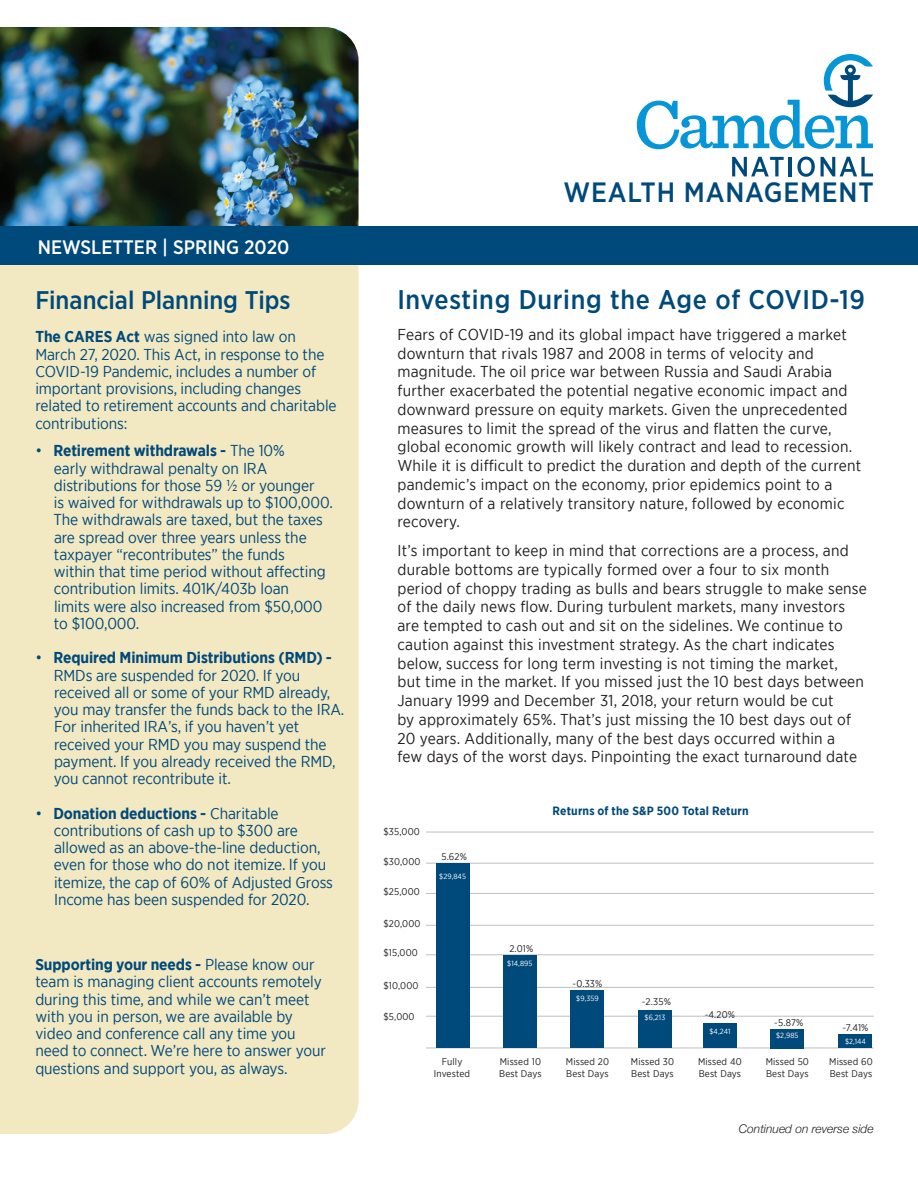
<style>
.page{position:relative;width:918px;height:1188px;background:#fff}
.page>*{position:absolute;margin:0;border:0;box-sizing:border-box;transform-origin:0 0}
.t1{font:500 27.9px "Gotham Narrow";letter-spacing:.03em;color:#00497b}
.t2{font:500 27px "Gotham Narrow";letter-spacing:.025em;color:#00497b}
.t3{font:500 25.5px "Gotham Narrow";color:#00497b}
.t4{font:500 19.5px "Gotham Narrow";color:#fff}
.t5{font:15.75px/17.2px "Gotham Narrow";letter-spacing:-.005em;color:#00497b}
.t6{font:15.75px/18.8px "Gotham Narrow";letter-spacing:.015em;color:#231f20}
.t7{font:700 12px "Gotham Narrow";letter-spacing:.015em;color:#00497b}
.t8{font:italic 300 12px "Helvetica Neue";color:#231f20}
.t9{font:9.75px/11.7px "Gotham Narrow";letter-spacing:.015em;color:#231f20}
.t10{font:7.5px "Gotham Narrow";letter-spacing:.015em;color:#fff}
.s1{font-weight:700}
</style>
<div class="page">
<img style="left:0;top:27px;width:359px;height:199px">
<div style="left:0;top:265px;width:359px;height:869px;background:#f2e8c1"></div>
<div style="left:0;top:226px;width:918px;height:39px;background:#00497b"></div>
<svg style="left:637px;top:54px;width:236px;height:95px"></svg>
<svg style="left:732px;top:157px;width:52px;height:19px"></svg>
<hr style="left:788px;top:157px;width:4px;height:19px;background:#00497b">
<svg style="left:797px;top:157px;width:18px;height:20px"></svg>
<svg style="left:821px;top:157px;width:52px;height:19px"></svg>
<hr style="left:426px;top:832px;width:448px;height:1px;background:#bebfc2">
<hr style="left:426px;top:863px;width:448px;height:1px;background:#bebfc2">
<hr style="left:426px;top:893px;width:448px;height:1px;background:#bebfc2">
<hr style="left:426px;top:925px;width:448px;height:1px;background:#bebfc2">
<hr style="left:426px;top:954px;width:448px;height:1px;background:#bebfc2">
<hr style="left:426px;top:987px;width:448px;height:1px;background:#bebfc2">
<hr style="left:426px;top:1016px;width:448px;height:1px;background:#bebfc2">
<hr style="left:426px;top:1048px;width:448px;height:1px;background:#bebfc2">
<div style="left:436px;top:864px;width:33px;height:184px;background:#00497b"></div>
<div style="left:503px;top:956px;width:33px;height:92px;background:#00497b"></div>
<div style="left:571px;top:991px;width:33px;height:57px;background:#00497b"></div>
<div style="left:638px;top:1011px;width:34px;height:37px;background:#00497b"></div>
<div style="left:703px;top:1023px;width:34px;height:25px;background:#00497b"></div>
<div style="left:771px;top:1029px;width:33px;height:19px;background:#00497b"></div>
<div style="left:839px;top:1034px;width:33px;height:14px;background:#00497b"></div>
<p class="t4" style="left:38px;top:235px;width:253px">NEWSLETTER | SPRING 2020</p>
<h3 class="t3" style="left:35px;top:284px;width:257px">Financial Planning Tips</h3>
<p class="t5" style="left:35px;top:328px;width:303px"><span class="s1">The CARES Act</span> was signed into law on March 27, 2020. This Act, in response to the COVID-19 Pandemic, includes a number of important provisions, including changes related to retirement accounts and charitable contributions:</p>
<p class="t5" style="left:53px;top:442px;width:281px;text-indent:-18px">• <span class="s1">Retirement withdrawals -</span> The 10%<br>early withdrawal penalty on IRA distributions for those 59 ½ or younger<br>is waived for withdrawals up to $100,000.<br>The withdrawals are taxed, but the taxes are spread over three years unless the taxpayer “recontributes” the funds<br>within that time period without affecting contribution limits. 401K/403b loan<br>limits were also increased from $50,000 to $100,000.</p>
<p class="t5" style="left:54px;top:649px;width:292px;text-indent:-18px">• <span class="s1">Required Minimum Distributions (RMD) - </span>RMDs are suspended for 2020. If you received all or some of your RMD already, you may transfer the funds back to the IRA.<br>For inherited IRA’s, if you haven’t yet received your RMD you may suspend the payment. If you already received the RMD, you cannot recontribute it.</p>
<p class="t5" style="left:54px;top:804px;width:281px;text-indent:-19px">• <span class="s1">Donation deductions -</span> Charitable contributions of cash up to $300 are allowed as an above-the-line deduction, even for those who do not itemize. If you itemize, the cap of 60% of Adjusted Gross Income has been suspended for 2020.</p>
<p class="t5" style="left:35px;top:956px;width:292px"><span class="s1">Supporting your needs -</span> Please know our team is managing client accounts remotely during this time, and while we can’t meet with you in person, we are available by video and conference call any time you need to connect. We’re here to answer your questions and support you, as always.</p>
<h1 class="t1" style="left:564px;top:175px;width:312px">WEALTH MANAGEMENT</h1>
<h2 class="t2" style="left:397px;top:283px;width:469px">Investing During the Age of COVID-19</h2>
<p class="t6" style="left:397px;top:325px;width:465px">Fears of COVID-19 and its global impact have triggered a market downturn that rivals 1987 and 2008 in terms of velocity and magnitude. The oil price war between Russia and Saudi Arabia further exacerbated the potential negative economic impact and downward pressure on equity markets. Given the unprecedented measures to limit the spread of the virus and flatten the curve, global economic growth will likely contract and lead to recession.<br>While it is difficult to predict the duration and depth of the current pandemic’s impact on the economy, prior epidemics point to a downturn of a relatively transitory nature, followed by economic recovery.</p>
<p class="t6" style="left:397px;top:541px;width:471px">It’s important to keep in mind that corrections are a process, and durable bottoms are typically formed over a four to six month period of choppy trading as bulls and bears struggle to make sense of the daily news flow. During turbulent markets, many investors are tempted to cash out and sit on the sidelines. We continue to caution against this investment strategy. As the chart indicates below, success for long term investing is not timing the market,<br>but time in the market. If you missed just the 10 best days between January 1999 and December 31, 2018, your return would be cut<br>by approximately 65%. That’s just missing the 10 best days out of 20 years. Additionally, many of the best days occurred within a<br>few days of the worst days. Pinpointing the exact turnaround date</p>
<p class="t9" style="left:383px;top:825px;width:38px">$35,000</p>
<p class="t9" style="left:383px;top:856px;width:39px">$30,000</p>
<p class="t9" style="left:383px;top:886px;width:38px">$25,000</p>
<p class="t9" style="left:383px;top:918px;width:39px">$20,000</p>
<p class="t9" style="left:383px;top:946px;width:36px">$15,000</p>
<p class="t9" style="left:383px;top:980px;width:37px">$10,000</p>
<p class="t9" style="left:383px;top:1010px;width:33px">$5,000</p>
<p class="t9" style="left:441px;top:851px;width:27px">5.62%</p>
<p class="t10" style="left:439px;top:871px;width:28px">$29,845</p>
<p class="t7" style="left:553px;top:803px;width:198px">Returns of the S&amp;P 500 Total Return</p>
<p class="t9" style="left:509px;top:942px;width:25px">2.01%</p>
<p class="t10" style="left:507px;top:958px;width:27px">$14,895</p>
<p class="t9" style="left:573px;top:978px;width:31px">-0.33%</p>
<p class="t10" style="left:576px;top:994px;width:24px">$9,359</p>
<p class="t9" style="left:642px;top:995px;width:30px">-2.35%</p>
<p class="t10" style="left:645px;top:1013px;width:22px">$6,213</p>
<p class="t9" style="left:705px;top:1009px;width:32px">-4.20%</p>
<p class="t10" style="left:709px;top:1026px;width:22px">$4,241</p>
<p class="t9" style="left:774px;top:1016px;width:31px">-5.87%</p>
<p class="t10" style="left:776px;top:1031px;width:24px">$2,985</p>
<p class="t9" style="left:843px;top:1021px;width:27px">-7.41%</p>
<p class="t10" style="left:845px;top:1037px;width:22px">$2,144</p>
<p class="t9" style="left:434px;top:1056px;width:38px;text-align:center">Fully<br>Invested</p>
<p class="t9" style="left:499px;top:1056px;width:44px">Missed 10<br>Best Days</p>
<p class="t9" style="left:566px;top:1056px;width:45px">Missed 20<br>Best Days</p>
<p class="t9" style="left:631px;top:1056px;width:45px">Missed 30<br>Best Days</p>
<p class="t9" style="left:698px;top:1056px;width:45px">Missed 40<br>Best Days</p>
<p class="t9" style="left:766px;top:1056px;width:45px">Missed 50<br>Best Days</p>
<p class="t9" style="left:829px;top:1056px;width:45px">Missed 60<br>Best Days</p>
<p class="t8" style="left:739px;top:1119px;width:136px">Continued on reverse side</p>
</div>
